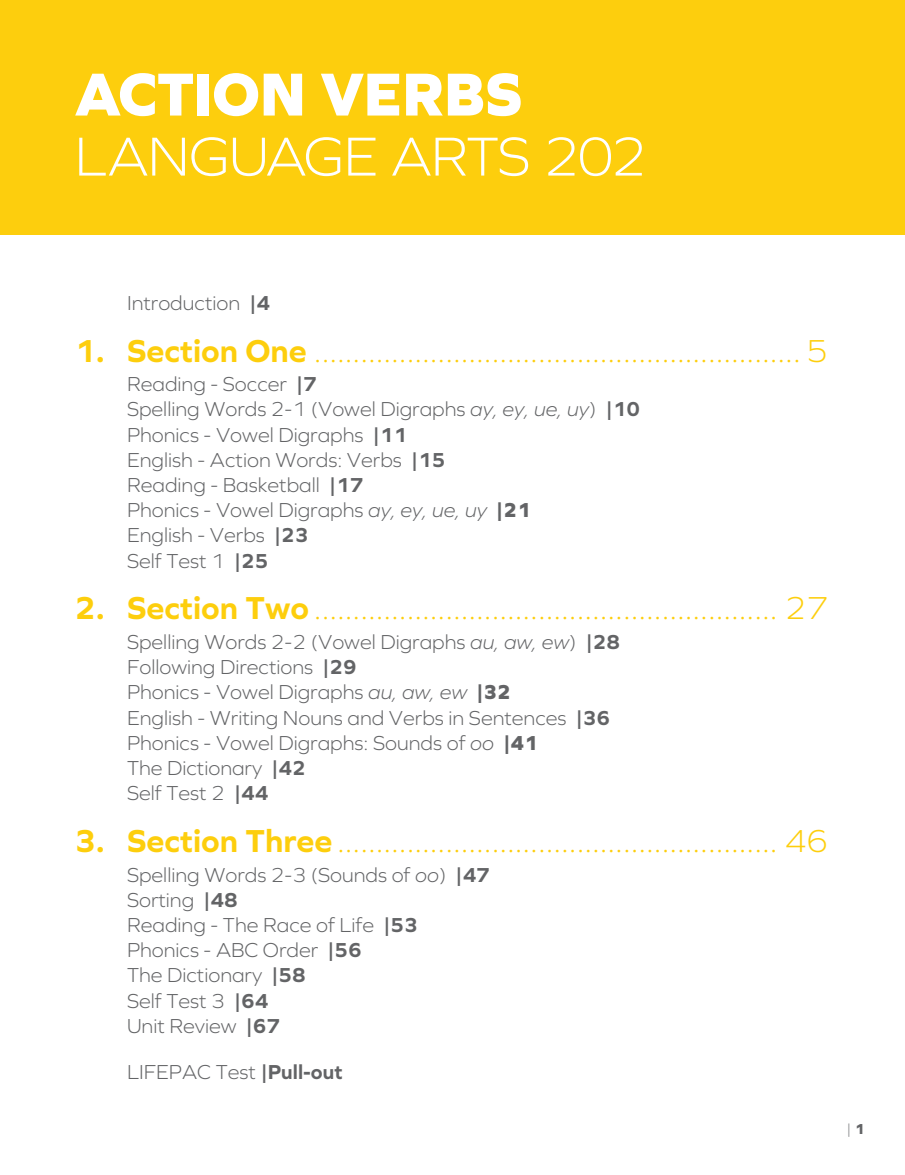
<style>
.page{position:relative;width:905px;height:1175px;background:#fff}
.page>*{position:absolute;margin:0;border:0;box-sizing:border-box;transform-origin:0 0}
.t1{font:800 63px "Graphie";letter-spacing:-.01em;color:#fff}
.t2{font:300 57px "Graphie";letter-spacing:-.025em;color:#fff}
.t3{font:300 33px "Graphie";color:#fdce0d}
.t4{font:300 21px/25.2px "Graphie";color:#636466}
.t5{font:300 15px "Graphie";color:#636466}
.s1{font-weight:700}
.s2{font-style:italic}
.s3{font-weight:800}
</style>
<div class="page">
<div style="left:0;top:0;width:904px;height:234px;background:#fdce0d"></div>
<h1 class="t1" style="left:74px;top:57px;width:449px">ACTION VERBS</h1>
<h2 class="t2" style="left:74px;top:123px;width:574px">LANGUAGE ARTS 202</h2>
<p class="t4" style="left:127px;top:290px;width:145px">Introduction <span class="s1">|4</span></p>
<h3 class="t3" style="left:74px;top:331px;width:754px"><span class="s1">1. Section One</span> ............................................................... 5</h3>
<p class="t4" style="left:127px;top:371px;width:514px">Reading - Soccer <span class="s1">|7<br></span>Spelling Words 2-1 (Vowel Digraphs <span class="s2">ay, ey, ue, uy</span>) <span class="s1">|10<br></span>Phonics - Vowel Digraphs <span class="s1">|11<br></span>English - Action Words: Verbs <span class="s1">|15<br></span>Reading - Basketball <span class="s1">|17<br></span>Phonics - Vowel Digraphs <span class="s2">ay, ey, ue, uy</span> <span class="s3">|21<br></span>English - Verbs <span class="s1">|23<br></span>Self Test 1 <span class="s1">|25</span></p>
<h3 class="t3" style="left:74px;top:589px;width:754px"><span class="s1">2. Section Two</span> ............................................................ 27</h3>
<p class="t4" style="left:127px;top:629px;width:494px">Spelling Words 2-2 (Vowel Digraphs <span class="s2">au, aw, ew</span>) <span class="s1">|28<br></span>Following Directions <span class="s1">|29<br></span>Phonics - Vowel Digraphs <span class="s2">au, aw, ew</span> <span class="s3">|32<br></span>English - Writing Nouns and Verbs in Sentences <span class="s1">|36<br></span>Phonics - Vowel Digraphs: Sounds of <span class="s2">oo</span> <span class="s3">|41<br></span>The Dictionary <span class="s1">|42<br></span>Self Test 2 <span class="s1">|44</span></p>
<h3 class="t3" style="left:74px;top:821px;width:754px"><span class="s1">3. Section Three</span> ......................................................... 46</h3>
<p class="t4" style="left:127px;top:861px;width:364px">Spelling Words 2-3 (Sounds of <span class="s2">oo</span>) <span class="s1">|47<br></span>Sorting <span class="s1">|48<br></span>Reading - The Race of Life <span class="s1">|53<br></span>Phonics - ABC Order <span class="s1">|56<br></span>The Dictionary <span class="s1">|58<br></span>Self Test 3 <span class="s1">|64<br></span>Unit Review <span class="s1">|67</span></p>
<p class="t4" style="left:127px;top:1058px;width:217px">LIFEPAC Test <span class="s1">|Pull-out</span></p>
<p class="t5" style="left:846px;top:1120px;width:20px">|<span class="s3">1</span></p>
</div>
